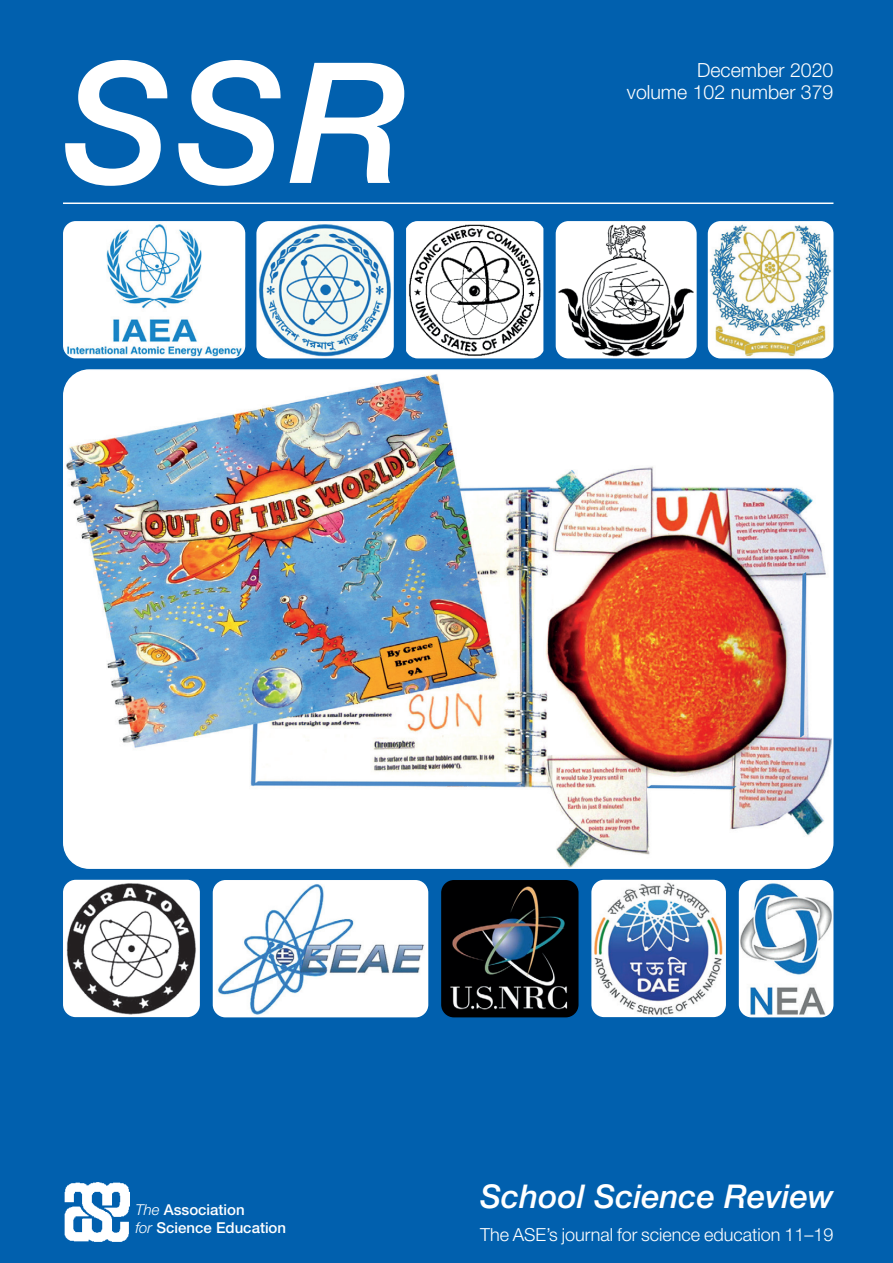
<style>
.page{position:relative;width:893px;height:1263px;background:#0160ae}
.page>*{position:absolute;margin:0;border:0;box-sizing:border-box;transform-origin:0 0}
.t1{font:italic 500 168.15px "Helvetica Neue LT Std";color:#fff}
.t2{font:italic 500 32.7px "Helvetica Neue LT Std";color:#fff}
.t3{font:300 19.5px/22.5px "Helvetica Neue LT Std";color:#fff;text-align:right}
.t4{font:300 18px "Helvetica Neue LT Std";color:#fff}
.t5{font:500 15px/18px "Helvetica Neue LT Std";color:#fff}
.s1{font-weight:300;font-style:italic}
</style>
<div class="page">
<hr style="left:63px;top:202px;width:770px;height:2px;background:#fff">
<img style="left:64px;top:1182px;width:65px;height:60px">
<img style="left:65px;top:371px;width:768px;height:497px">
<img style="left:63px;top:880px;width:137px;height:137px">
<img style="left:739px;top:880px;width:94px;height:137px">
<img style="left:441px;top:880px;width:137px;height:137px">
<img style="left:591px;top:880px;width:135px;height:137px">
<img style="left:213px;top:880px;width:215px;height:137px">
<img style="left:708px;top:221px;width:125px;height:137px">
<img style="left:63px;top:221px;width:182px;height:137px">
<img style="left:256px;top:221px;width:138px;height:137px">
<img style="left:406px;top:221px;width:137px;height:137px">
<img style="left:556px;top:221px;width:141px;height:137px">
<p class="t1" style="left:63px;top:24px;width:346px">SSR</p>
<p class="t3" style="left:627px;top:58px;width:208px">December 2020<br>volume 102 number 379</p>
<p class="t5" style="left:135px;top:1200px;width:152px"><span class="s1">The</span> Association<br><span class="s1">for</span> Science Education</p>
<p class="t2" style="left:480px;top:1177px;width:355px">School Science Review</p>
<p class="t4" style="left:480px;top:1223px;width:355px">The ASE’s journal for science education 11–19</p>
</div>
